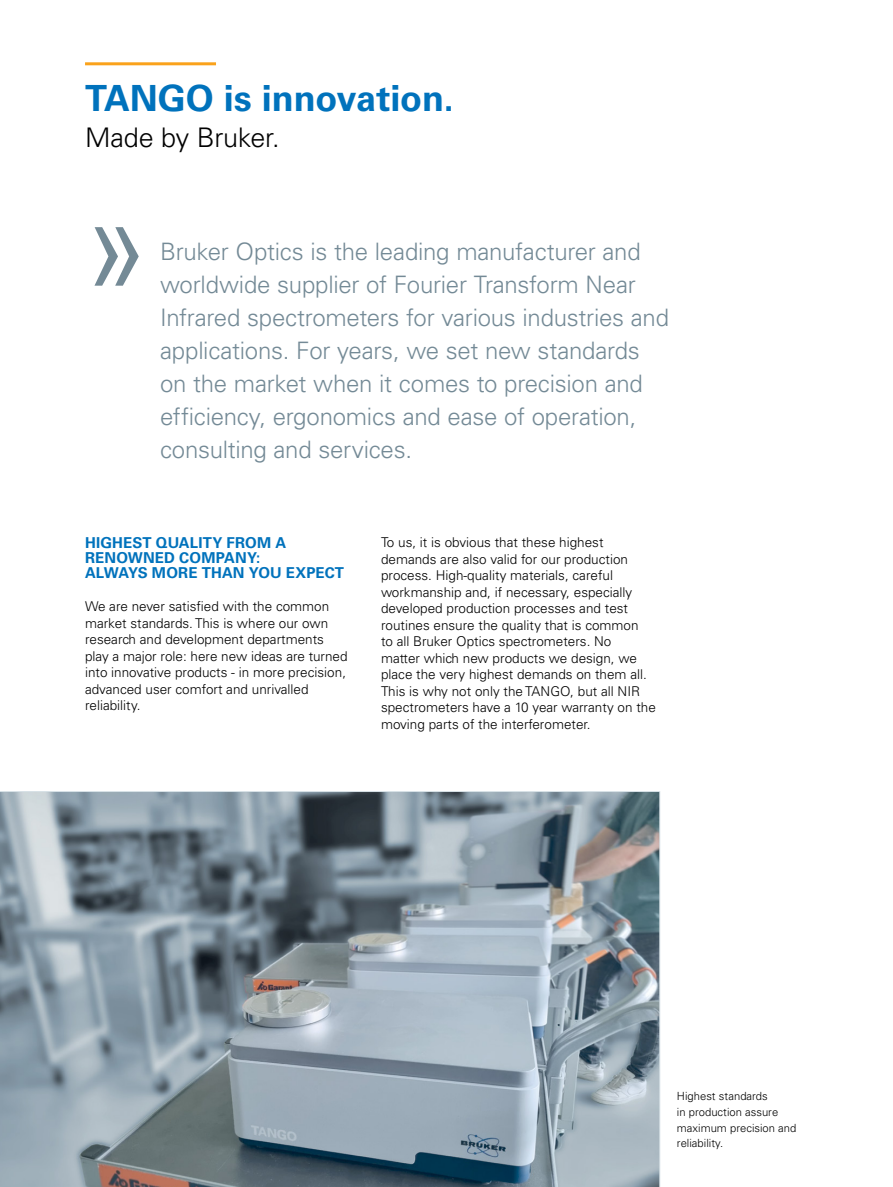
<style>
.page{position:relative;width:893px;height:1187px;background:#fff}
.page>*{position:absolute;margin:0;border:0;box-sizing:border-box;transform-origin:0 0}
.t1{font:300 150px "Univers LT Std";color:#748a96}
.t2{font:700 36px "Univers LT Std";letter-spacing:-.005em;color:#0072bc}
.t3{font:300 27px "Univers LT Std";letter-spacing:-.015em;color:#000}
.t4{font:300 24px/33px "Univers LT Std";letter-spacing:-.01em;color:#748a96}
.t5{font:700 15px/15px "Univers LT Std";letter-spacing:.01em;color:#0072bc}
.t6{font:300 13.5px/16.5px "Univers LT Std";color:#000}
.t7{font:300 11.25px/15.8px "Univers LT Std";color:#000}
</style>
<div class="page">
<hr style="left:85px;top:62px;width:131px;height:3px;background:#faa21b">
<svg style="left:0;top:791px;width:660px;height:395px"></svg>
<h2 class="t2" style="left:85px;top:77px;width:370px">TANGO is innovation.</h2>
<h3 class="t3" style="left:85px;top:121px;width:196px">Made by Bruker.</h3>
<h1 class="t1" style="left:85px;top:153px;width:64px">››</h1>
<p class="t4" style="left:160px;top:235px;width:510px">Bruker Optics is the leading manufacturer and worldwide supplier of Fourier Transform Near Infrared spectrometers for various industries and applications. For years, we set new standards on the market when it comes to precision and efficiency, ergonomics and ease of operation, consulting and services.</p>
<p class="t5" style="left:85px;top:535px;width:261px">HIGHEST QUALITY FROM A<br>RENOWNED COMPANY:<br>ALWAYS MORE THAN YOU EXPECT</p>
<p class="t6" style="left:85px;top:598px;width:264px">We are never satisfied with the common market standards. This is where our own research and development departments play a major role: here new ideas are turned into innovative products - in more precision, advanced user comfort and unrivalled reliability.</p>
<p class="t6" style="left:381px;top:534px;width:276px">To us, it is obvious that these highest demands are also valid for our production process. High-quality materials, careful workmanship and, if necessary, especially developed production processes and test routines ensure the quality that is common<br>to all Bruker Optics spectrometers. No<br>matter which new products we design, we place the very highest demands on them all.<br>This is why not only the TANGO, but all NIR spectrometers have a 10 year warranty on the moving parts of the interferometer.</p>
<p class="t7" style="left:677px;top:1088px;width:121px">Highest standards<br>in production assure maximum precision and reliability.</p>
</div>
